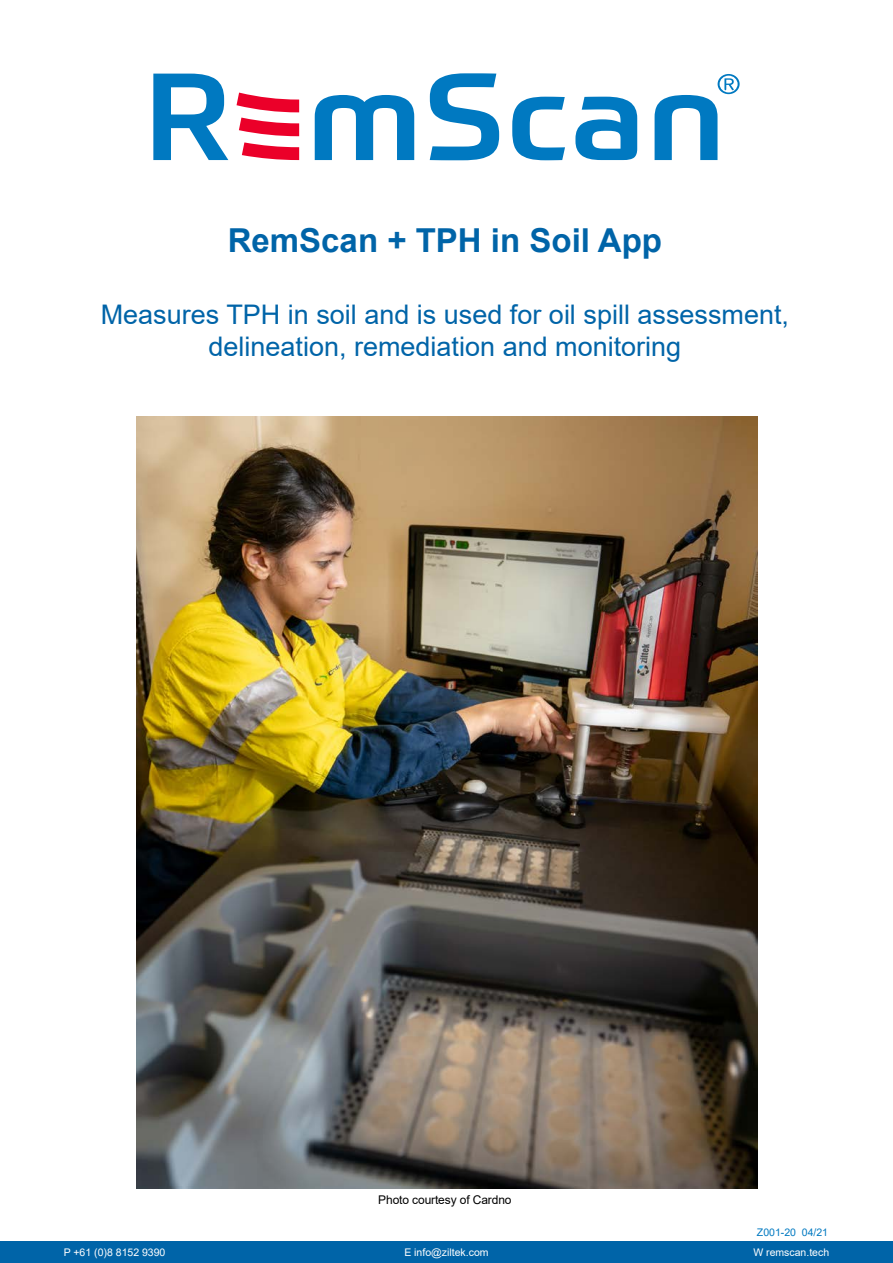
<style>
.page{position:relative;width:893px;height:1263px;background:#fff}
.page>*{position:absolute;margin:0;border:0;box-sizing:border-box;transform-origin:0 0}
.t1{font:700 33px "Arial";color:#0064a8}
.t2{font:27px/32.4px "Arial";color:#0064a8;text-align:center}
.t3{font:12px "Arial";letter-spacing:-.01em;color:#000}
.t4{font:10.5px "Arial";color:#fff}
.t5{font:10.5px "Arial";color:#0079c1}
</style>
<div class="page">
<svg style="left:153px;top:74px;width:75px;height:86px"></svg>
<svg style="left:315px;top:95px;width:99px;height:65px"></svg>
<svg style="left:430px;top:73px;width:69px;height:87px"></svg>
<svg style="left:512px;top:97px;width:53px;height:63px"></svg>
<svg style="left:575px;top:97px;width:62px;height:63px"></svg>
<svg style="left:237px;top:93px;width:62px;height:19px"></svg>
<svg style="left:239px;top:118px;width:60px;height:18px"></svg>
<svg style="left:242px;top:142px;width:57px;height:18px"></svg>
<svg style="left:655px;top:74px;width:85px;height:86px"></svg>
<div style="left:0;top:1242px;width:893px;height:21px;background:#0064a8"></div>
<img style="left:136px;top:416px;width:622px;height:772px">
<p class="t1" style="left:228px;top:217px;width:436px">RemScan + TPH in Soil App</p>
<p class="t2" style="left:101px;top:298px;width:690px">Measures TPH in soil and is used for oil spill assessment, delineation, remediation and monitoring</p>
<p class="t3" style="left:378px;top:1192px;width:135px">Photo courtesy of Cardno</p>
<p class="t5" style="left:757px;top:1224px;width:73px">Z001-20 04/21</p>
<p class="t4" style="left:64px;top:1245px;width:103px">P +61 (0)8 8152 9390</p>
<p class="t4" style="left:404px;top:1245px;width:86px">E info@ziltek.com</p>
<p class="t4" style="left:753px;top:1245px;width:77px">W remscan.tech</p>
</div>
